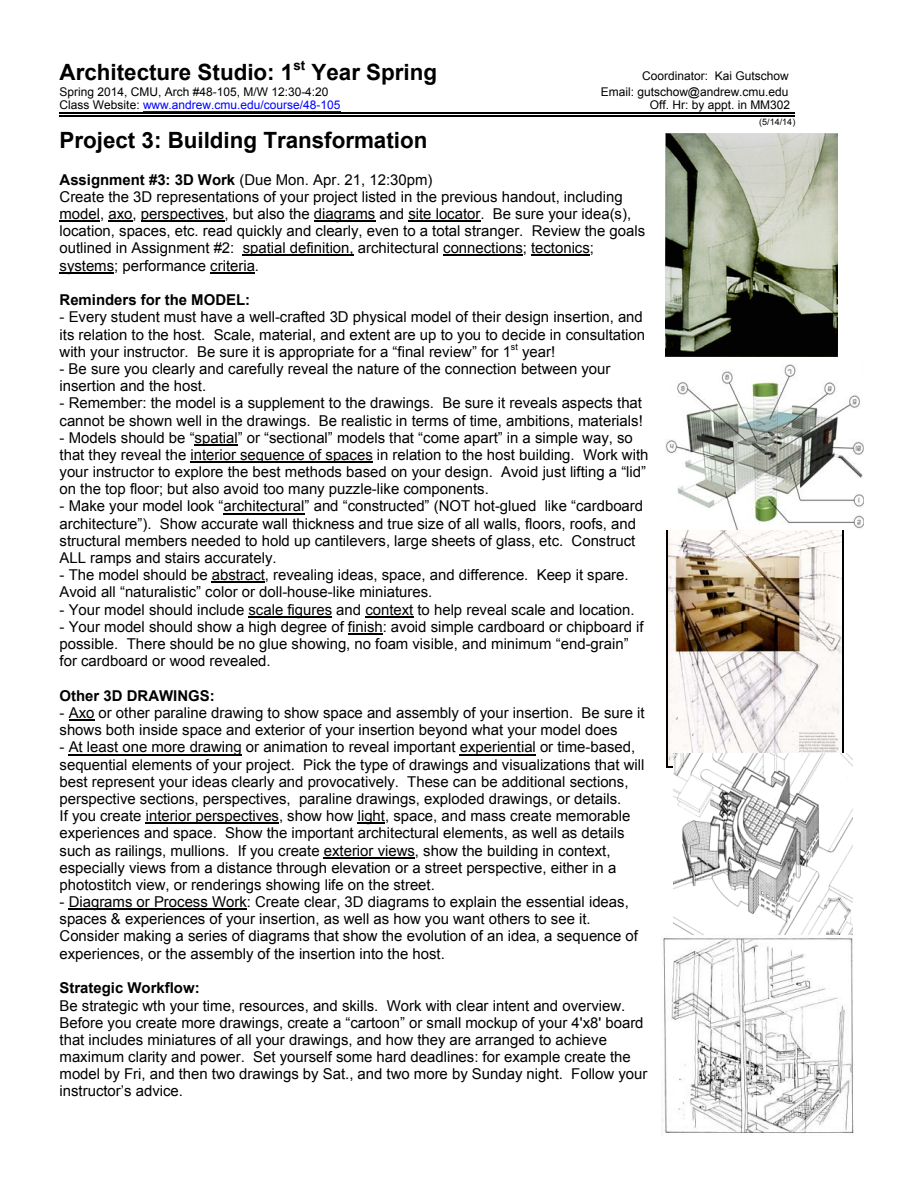
<style>
.page{position:relative;width:918px;height:1188px;background:#fff}
.page>*{position:absolute;margin:0;border:0;box-sizing:border-box;transform-origin:0 0}
.t1{font:700 22.35px "Arial";color:#000}
.t2{font:15px/17.2px "Arial";color:#000}
.t3{font:700 15px "Arial";color:#000}
.t4{font:12px "Arial";color:#000}
.t5{font:12px "Arial";color:#00f}
.t6{font:9px "Arial";color:#000}
.s1{color:#000}
.s2{font-weight:700}
</style>
<div class="page">
<img style="left:668px;top:530px;width:175px;height:236px">
<hr style="left:666px;top:518px;width:2px;height:250px;background:#000">
<hr style="left:843px;top:518px;width:1px;height:250px;background:#000">
<hr style="left:666px;top:766px;width:178px;height:2px;background:#000">
<img style="left:673px;top:754px;width:179px;height:181px">
<img style="left:665px;top:364px;width:199px;height:166px">
<img style="left:662px;top:935px;width:192px;height:201px">
<hr style="left:143px;top:111px;width:197px;height:1px;background:#00f">
<hr style="left:60px;top:221px;width:40px;height:1px;background:#000">
<svg style="left:108px;top:221px;width:24px;height:1px"></svg>
<hr style="left:141px;top:221px;width:83px;height:1px;background:#000">
<hr style="left:314px;top:221px;width:61px;height:1px;background:#000">
<hr style="left:408px;top:221px;width:72px;height:1px;background:#000">
<hr style="left:243px;top:255px;width:111px;height:1px;background:#000">
<hr style="left:443px;top:255px;width:80px;height:1px;background:#000">
<hr style="left:531px;top:255px;width:59px;height:1px;background:#000">
<hr style="left:60px;top:272px;width:54px;height:1px;background:#000">
<hr style="left:210px;top:272px;width:45px;height:1px;background:#000">
<hr style="left:195px;top:444px;width:43px;height:1px;background:#000">
<hr style="left:190px;top:461px;width:183px;height:2px;background:#000">
<hr style="left:223px;top:513px;width:82px;height:1px;background:#000">
<hr style="left:212px;top:582px;width:53px;height:1px;background:#000">
<hr style="left:248px;top:616px;width:84px;height:1px;background:#000">
<hr style="left:365px;top:616px;width:48px;height:1px;background:#000">
<hr style="left:348px;top:633px;width:35px;height:1px;background:#000">
<svg style="left:69px;top:720px;width:25px;height:1px"></svg>
<hr style="left:69px;top:754px;width:173px;height:1px;background:#000">
<hr style="left:460px;top:754px;width:76px;height:1px;background:#000">
<hr style="left:146px;top:823px;width:133px;height:1px;background:#000">
<svg style="left:358px;top:823px;width:27px;height:1px"></svg>
<hr style="left:324px;top:857px;width:91px;height:1px;background:#000">
<hr style="left:69px;top:909px;width:178px;height:1px;background:#000">
<hr style="left:60px;top:112px;width:735px;height:1px;background:#000">
<hr style="left:60px;top:115px;width:735px;height:1px;background:#000">
<img style="left:665px;top:134px;width:172px;height:222px">
<p class="t1" style="left:60px;top:57px;width:379px">Architecture Studio: 1<sup>st</sup> Year Spring</p>
<p class="t4" style="left:642px;top:68px;width:148px">Coordinator: Kai Gutschow</p>
<p class="t4" style="left:60px;top:84px;width:271px">Spring 2014, CMU, Arch #48-105, M/W 12:30-4:20</p>
<p class="t4" style="left:601px;top:84px;width:189px">Email: gutschow@andrew.cmu.edu</p>
<p class="t5" style="left:60px;top:97px;width:282px"><span class="s1">Class Website:</span> www.andrew.cmu.edu/course/48-105</p>
<p class="t4" style="left:650px;top:97px;width:142px">Off. Hr: by appt. in MM302</p>
<p class="t6" style="left:759px;top:116px;width:38px">(5/14/14)</p>
<p class="t1" style="left:60px;top:125px;width:369px">Project 3: Building Transformation</p>
<p class="t2" style="left:60px;top:171px;width:587px"><span class="s2">Assignment #3: 3D Work</span> (Due Mon. Apr. 21, 12:30pm)<br>Create the 3D representations of your project listed in the previous handout, including model, axo, perspectives, but also the diagrams and site locator. Be sure your idea(s), location, spaces, etc. read quickly and clearly, even to a total stranger. Review the goals outlined in Assignment #2: spatial definition, architectural connections; tectonics; systems; performance criteria.</p>
<p class="t3" style="left:60px;top:290px;width:192px">Reminders for the MODEL:</p>
<p class="t2" style="left:60px;top:309px;width:587px">- Every student must have a well-crafted 3D physical model of their design insertion, and its relation to the host. Scale, material, and extent are up to you to decide in consultation with your instructor. Be sure it is appropriate for a “final review” for 1<sup>st</sup> year!</p>
<p class="t2" style="left:60px;top:360px;width:552px">- Be sure you clearly and carefully reveal the nature of the connection between your insertion and the host.</p>
<p class="t2" style="left:60px;top:395px;width:585px">- Remember: the model is a supplement to the drawings. Be sure it reveals aspects that cannot be shown well in the drawings. Be realistic in terms of time, ambitions, materials!</p>
<p class="t2" style="left:60px;top:429px;width:590px">- Models should be “spatial” or “sectional” models that “come apart” in a simple way, so that they reveal the interior sequence of spaces in relation to the host building. Work with your instructor to explore the best methods based on your design. Avoid just lifting a “lid” on the top floor; but also avoid too many puzzle-like components.</p>
<p class="t2" style="left:60px;top:498px;width:585px">- Make your model look “architectural” and “constructed” (NOT hot-glued like “cardboard architecture”). Show accurate wall thickness and true size of all walls, floors, roofs, and structural members needed to hold up cantilevers, large sheets of glass, etc. Construct ALL ramps and stairs accurately.</p>
<p class="t2" style="left:60px;top:566px;width:571px">- The model should be abstract, revealing ideas, space, and difference. Keep it spare.<br>Avoid all “naturalistic” color or doll-house-like miniatures.</p>
<p class="t2" style="left:60px;top:601px;width:577px">- Your model should include scale figures and context to help reveal scale and location.</p>
<p class="t2" style="left:60px;top:618px;width:586px">- Your model should show a high degree of finish: avoid simple cardboard or chipboard if possible. There should be no glue showing, no foam visible, and minimum “end-grain” for cardboard or wood revealed.</p>
<p class="t3" style="left:60px;top:686px;width:157px">Other 3D DRAWINGS:</p>
<p class="t2" style="left:60px;top:704px;width:587px">- Axo or other paraline drawing to show space and assembly of your insertion. Be sure it shows both inside space and exterior of your insertion beyond what your model does</p>
<p class="t2" style="left:60px;top:739px;width:586px">- At least one more drawing or animation to reveal important experiential or time-based, sequential elements of your project. Pick the type of drawings and visualizations that will best represent your ideas clearly and provocatively. These can be additional sections, perspective sections, perspectives, paraline drawings, exploded drawings, or details.<br>If you create interior perspectives, show how light, space, and mass create memorable experiences and space. Show the important architectural elements, as well as details such as railings, mullions. If you create exterior views, show the building in context, especially views from a distance through elevation or a street perspective, either in a photostitch view, or renderings showing life on the street.</p>
<p class="t2" style="left:60px;top:893px;width:580px">- Diagrams or Process Work: Create clear, 3D diagrams to explain the essential ideas, spaces &amp; experiences of your insertion, as well as how you want others to see it.<br>Consider making a series of diagrams that show the evolution of an idea, a sequence of experiences, or the assembly of the insertion into the host.</p>
<p class="t2" style="left:60px;top:980px;width:589px"><span class="s2">Strategic Workflow:<br></span>Be strategic wth your time, resources, and skills. Work with clear intent and overview.<br>Before you create more drawings, create a “cartoon” or small mockup of your 4'x8' board that includes miniatures of all your drawings, and how they are arranged to achieve maximum clarity and power. Set yourself some hard deadlines: for example create the model by Fri, and then two drawings by Sat., and two more by Sunday night. Follow your instructor’s advice.</p>
</div>
